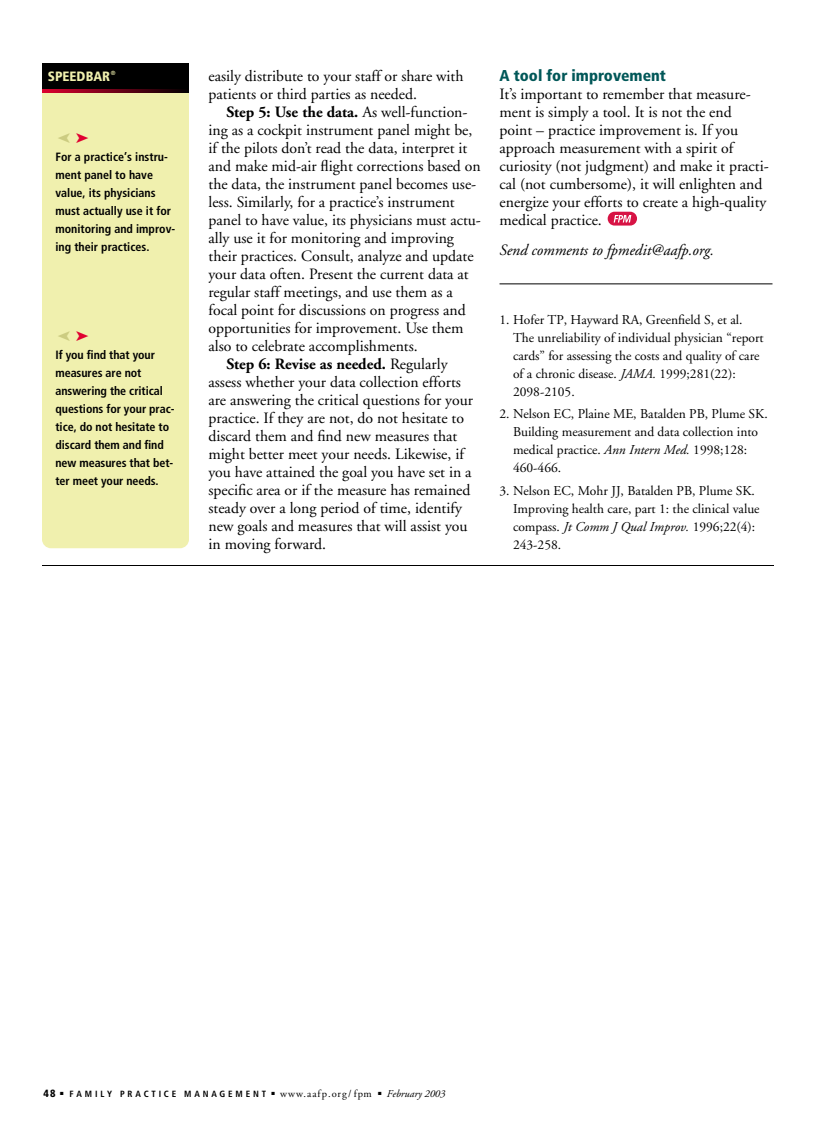
<style>
.page{position:relative;width:837px;height:1134px;background:#fff}
.page>*{position:absolute;margin:0;border:0;box-sizing:border-box;transform-origin:0 0}
.t1{font:15.75px/18px "Adobe Garamond";color:#000}
.t2{font:700 15.75px "Adobe Garamond";color:#000}
.t3{font:italic 15.75px "Adobe Garamond";color:#000}
.t4{font:900 condensed 15.75px "Frutiger";color:#015758}
.t5{font:13.5px/18px "Adobe Garamond";color:#000}
.t6{font:900 condensed 13.5px "Frutiger";color:#f0f0ae}
.t7{font:700 condensed 12px/18px "Frutiger";letter-spacing:-.005em;color:#000}
.t8{font:10.5px "Adobe Garamond";letter-spacing:.1em;color:#000}
.t9{font:italic 10.5px "Adobe Garamond";color:#000}
.t10{font:900 condensed 10.5px "Frutiger";color:#000}
.t11{font:700 condensed 9px "Frutiger";letter-spacing:.31em;color:#000}
.t12{font:700 condensed 6px "Frutiger";color:#f0f0ae}
.s1{font-weight:400}
.s2{font-style:italic}
</style>
<div class="page">
<hr style="left:500px;top:284px;width:272px;height:1px;background:#000">
<div style="left:608px;top:212px;width:29px;height:14px;background:#d71344;border-radius:7px"></div>
<svg style="left:614px;top:215px;width:17px;height:8px"></svg>
<div style="left:42px;top:66px;width:147px;height:482px;background:#f0f0ae;border-radius:9px"></div>
<div style="left:42px;top:63px;width:147px;height:27px;background:#000"></div>
<svg style="left:42px;top:89px;width:147px;height:3px"></svg>
<hr style="left:42px;top:565px;width:732px;height:1px;background:#000">
<p class="t6" style="left:48px;top:71px;width:64px">SPEEDBAR</p>
<p class="t12" style="left:111px;top:71px;width:6px">®</p>
<p class="t7" style="left:56px;top:149px;width:121px">For a practice’s instru&shy;ment panel to have value, its physicians must actually use it for monitoring and improv&shy;ing their practices.</p>
<p class="t7" style="left:56px;top:347px;width:121px">If you find that your measures are not answering the critical questions for your prac&shy;tice, do not hesitate to discard them and find new measures that bet&shy;ter meet your needs.</p>
<p class="t1" style="left:208px;top:68px;width:257px">easily distribute to your staff or share with patients or third parties as needed.</p>
<p class="t2" style="left:227px;top:106px;width:243px">Step 5: Use the data. <span class="s1">As well-function-</span></p>
<p class="t1" style="left:208px;top:122px;width:265px">ing as a cockpit instrument panel might be,</p>
<p class="t1" style="left:208px;top:140px;width:260px">if the pilots don’t read the data, interpret it</p>
<p class="t1" style="left:208px;top:158px;width:274px">and make mid-air flight corrections based on</p>
<p class="t1" style="left:208px;top:176px;width:269px">the data, the instrument panel becomes use-</p>
<p class="t1" style="left:208px;top:194px;width:248px">less. Similarly, for a practice’s instrument</p>
<p class="t1" style="left:208px;top:212px;width:274px">panel to have value, its physicians must actu-</p>
<p class="t1" style="left:208px;top:230px;width:247px">ally use it for monitoring and improving</p>
<p class="t1" style="left:208px;top:248px;width:267px">their practices. Consult, analyze and update</p>
<p class="t1" style="left:208px;top:266px;width:262px">your data often. Present the current data at</p>
<p class="t1" style="left:208px;top:284px;width:246px">regular staff meetings, and use them as a</p>
<p class="t1" style="left:208px;top:302px;width:259px">focal point for discussions on progress and</p>
<p class="t1" style="left:208px;top:320px;width:256px">opportunities for improvement. Use them</p>
<p class="t1" style="left:208px;top:338px;width:211px">also to celebrate accomplishments.</p>
<p class="t2" style="left:227px;top:358px;width:223px">Step 6: Revise as needed. <span class="s1">Regularly</span></p>
<p class="t1" style="left:208px;top:374px;width:254px">assess whether your data collection efforts</p>
<p class="t1" style="left:208px;top:392px;width:266px">are answering the critical questions for your</p>
<p class="t1" style="left:208px;top:410px;width:257px">practice. If they are not, do not hesitate to</p>
<p class="t1" style="left:208px;top:428px;width:250px">discard them and find new measures that</p>
<p class="t1" style="left:208px;top:446px;width:257px">might better meet your needs. Likewise, if</p>
<p class="t1" style="left:208px;top:464px;width:265px">you have attained the goal you have set in a</p>
<p class="t1" style="left:208px;top:482px;width:264px">specific area or if the measure has remained</p>
<p class="t1" style="left:208px;top:500px;width:255px">steady over a long period of time, identify</p>
<p class="t1" style="left:208px;top:518px;width:261px">new goals and measures that will assist you</p>
<p class="t1" style="left:208px;top:536px;width:119px">in moving forward.</p>
<p class="t4" style="left:500px;top:69px;width:168px">A tool for improvement</p>
<p class="t1" style="left:500px;top:86px;width:271px">It’s important to remember that measure&shy;ment is simply a tool. It is not the end<br>point – practice improvement is. If you approach measurement with a spirit of curiosity (not judgment) and make it practi&shy;cal (not cumbersome), it will enlighten and energize your efforts to create a high-quality medical practice.</p>
<p class="t3" style="left:500px;top:244px;width:216px">Send comments to fpmedit@aafp.org.</p>
<p class="t5" style="left:513px;top:312px;width:252px;text-indent:-14px">1. Hofer TP, Hayward RA, Greenfield S, et al.<br>The unreliability of individual physician “report cards” for assessing the costs and quality of care of a chronic disease. <span class="s2">JAMA.</span> 1999;281(22):<br>2098-2105.</p>
<p class="t5" style="left:513px;top:406px;width:256px;text-indent:-14px">2. Nelson EC, Plaine ME, Batalden PB, Plume SK.<br>Building measurement and data collection into medical practice. <span class="s2">Ann Intern Med.</span> 1998;128:<br>460-466.</p>
<p class="t5" style="left:513px;top:483px;width:248px;text-indent:-14px">3. Nelson EC, Mohr JJ, Batalden PB, Plume SK.<br>Improving health care, part 1: the clinical value compass. <span class="s2">Jt Comm J Qual Improv.</span> 1996;22(4):<br>243-258.</p>
<p class="t10" style="left:44px;top:1089px;width:14px">48</p>
<p class="t11" style="left:60px;top:1090px;width:216px">■ FAMILY PRACTICE MANAGEMENT ■</p>
<p class="t8" style="left:280px;top:1089px;width:93px">www.aafp.org/fpm</p>
<p class="t9" style="left:378px;top:1089px;width:69px">■ February 2003</p>
</div>
